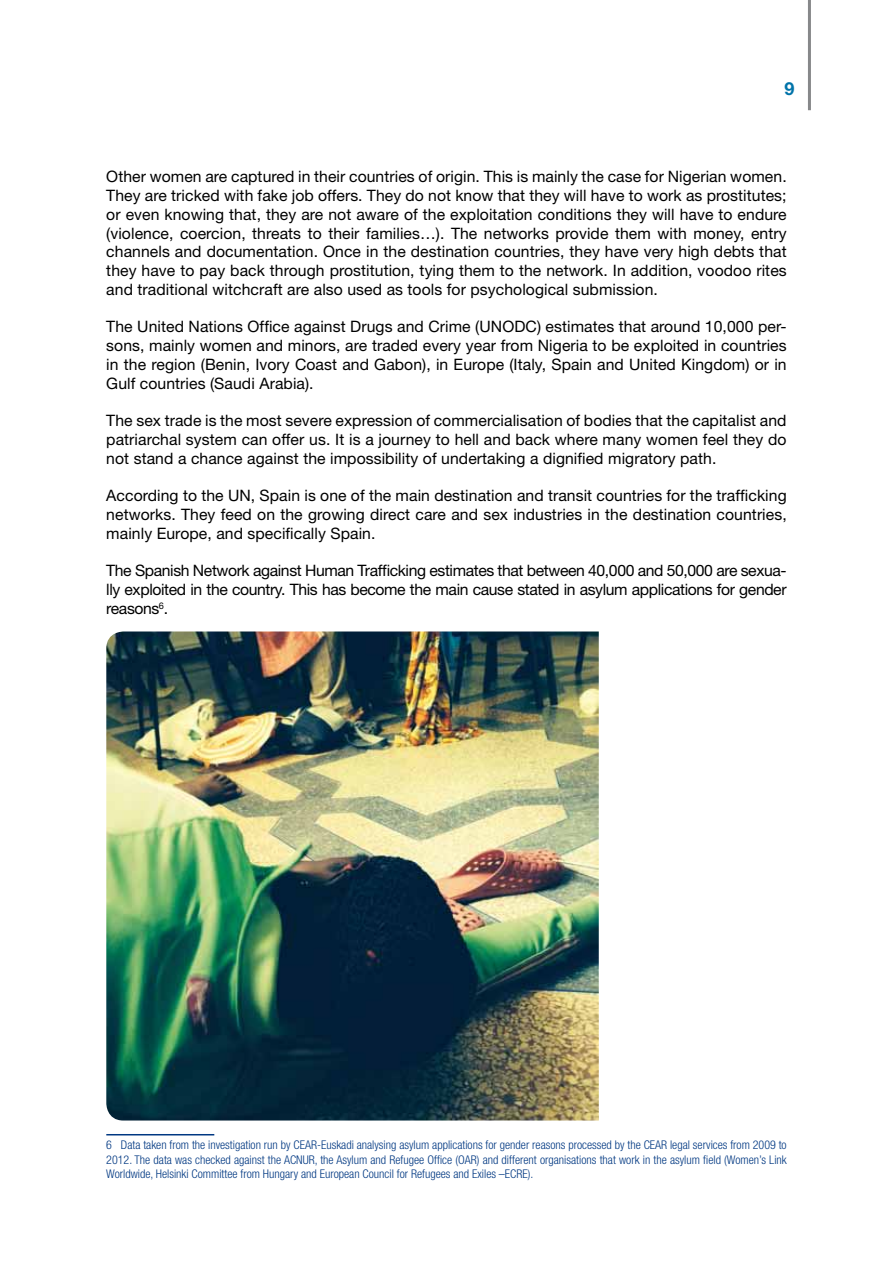
<style>
.page{position:relative;width:893px;height:1263px;background:#fff}
.page>*{position:absolute;margin:0;border:0;box-sizing:border-box;transform-origin:0 0}
.t1{font:700 18px "Helvetica Neue";color:#0073a9}
.t2{font:15.75px/18.8px "Helvetica Neue";letter-spacing:.005em;color:#000;text-align:justify}
.t3{font:300 condensed 12px/14.4px "Helvetica Neue";color:#003882;text-align:justify}
</style>
<div class="page">
<hr style="left:808px;top:0;width:3px;height:110px;background:#87888a">
<hr style="left:106px;top:1134px;width:108px;height:1px;background:#003882">
<img style="left:106px;top:631px;width:493px;height:489px">
<p class="t1" style="left:785px;top:78px;width:12px">9</p>
<p class="t2" style="left:106px;top:167px;width:682px">Other women are captured in their countries of origin. This is mainly the case for Nigerian women.<br>They are tricked with fake job offers. They do not know that they will have to work as prostitutes; or even knowing that, they are not aware of the exploitation conditions they will have to endure (violence, coercion, threats to their families…). The networks provide them with money, entry channels and documentation. Once in the destination countries, they have very high debts that they have to pay back through prostitution, tying them to the network. In addition, voodoo rites and traditional witchcraft are also used as tools for psychological submission.</p>
<p class="t2" style="left:106px;top:317px;width:682px">The United Nations Office against Drugs and Crime (UNODC) estimates that around 10,000 per&shy;sons, mainly women and minors, are traded every year from Nigeria to be exploited in countries in the region (Benin, Ivory Coast and Gabon), in Europe (Italy, Spain and United Kingdom) or in Gulf countries (Saudi Arabia).</p>
<p class="t2" style="left:106px;top:411px;width:682px">The sex trade is the most severe expression of commercialisation of bodies that the capitalist and patriarchal system can offer us. It is a journey to hell and back where many women feel they do not stand a chance against the impossibility of undertaking a dignified migratory path.</p>
<p class="t2" style="left:106px;top:486px;width:682px">According to the UN, Spain is one of the main destination and transit countries for the trafficking networks. They feed on the growing direct care and sex industries in the destination countries, mainly Europe, and specifically Spain.</p>
<p class="t2" style="left:106px;top:561px;width:682px">The Spanish Network against Human Trafficking estimates that between 40,000 and 50,000 are sexua&shy;lly exploited in the country. This has become the main cause stated in asylum applications for gender reasons<sup>6</sup>.</p>
<p class="t3" style="left:106px;top:1137px;width:682px">6 Data taken from the investigation run by CEAR-Euskadi analysing asylum applications for gender reasons processed by the CEAR legal services from 2009 to 2012. The data was checked against the ACNUR, the Asylum and Refugee Office (OAR) and different organisations that work in the asylum field (Women’s Link Worldwide, Helsinki Committee from Hungary and European Council for Refugees and Exiles –ECRE).</p>
</div>
